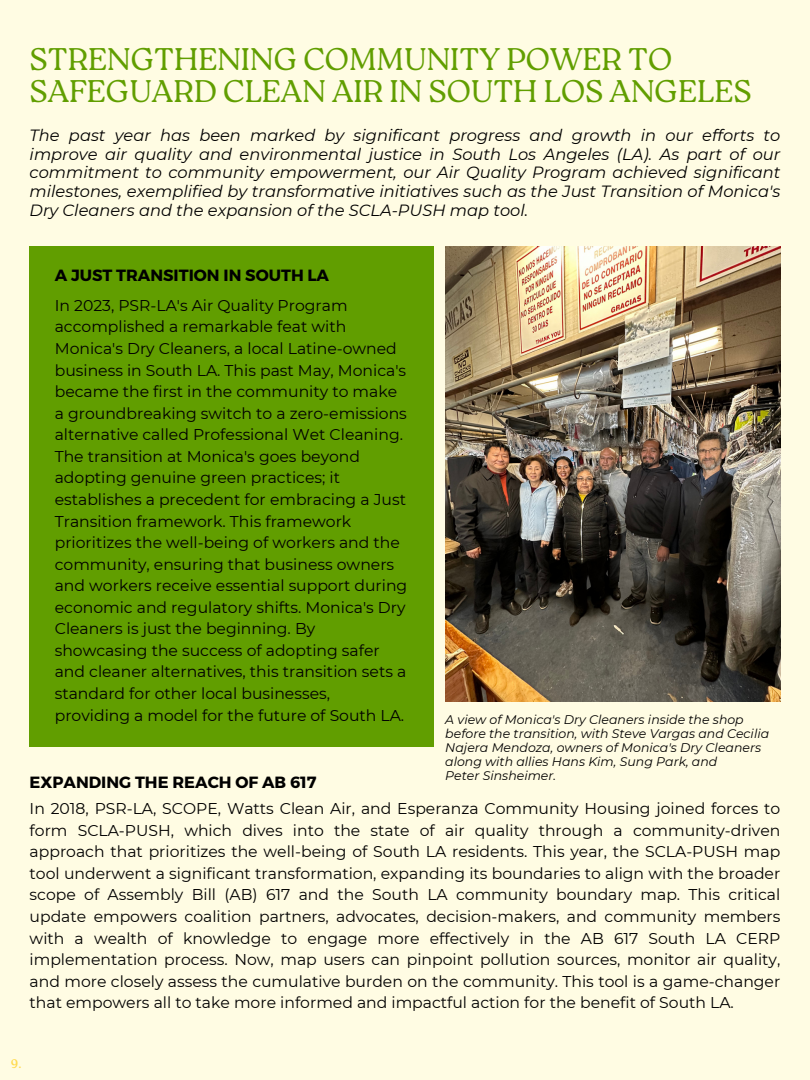
<style>
.page{position:relative;width:810px;height:1080px;background:#fffce3}
.page>*{position:absolute;margin:0;border:0;box-sizing:border-box;transform-origin:0 0}
.t1{font:300 31.25px/31.9px "Roca Two";color:#619e00}
.t2{font:italic 16.25px/18.8px "Montserrat";color:#000;text-align:justify}
.t3{font:700 16.25px "Montserrat";color:#000}
.t4{font:15.62px/21.5px "Montserrat";color:#000;text-align:justify}
.t5{font:italic 12.5px/14px "Montserrat";color:#000}
.t6{font:12.5px "Roca Two";color:#ffdb51}
</style>
<div class="page">
<img style="left:445px;top:247px;width:335px;height:455px">
<div style="left:30px;top:247px;width:404px;height:500px;background:#619e00"></div>
<p class="t1" style="left:30px;top:43px;width:723px">STRENGTHENING COMMUNITY POWER TO<br>SAFEGUARD CLEAN AIR IN SOUTH LOS ANGELES</p>
<p class="t2" style="left:30px;top:126px;width:752px">The past year has been marked by significant progress and growth in our efforts to improve air quality and environmental justice in South Los Angeles (LA). As part of our commitment to community empowerment, our Air Quality Program achieved significant milestones, exemplified by transformative initiatives such as the Just Transition of Monica's Dry Cleaners and the expansion of the SCLA-PUSH map tool.</p>
<p class="t3" style="left:55px;top:265px;width:276px">A JUST TRANSITION IN SOUTH LA</p>
<p class="t4" style="left:55px;top:295px;width:354px;text-align:left">In 2023, PSR-LA's Air Quality Program accomplished a remarkable feat with Monica's Dry Cleaners, a local Latine-owned business in South LA. This past May, Monica's became the first in the community to make a groundbreaking switch to a zero-emissions alternative called Professional Wet Cleaning.<br>The transition at Monica's goes beyond adopting genuine green practices; it establishes a precedent for embracing a Just Transition framework. This framework prioritizes the well-being of workers and the community, ensuring that business owners and workers receive essential support during economic and regulatory shifts. Monica's Dry Cleaners is just the beginning. By showcasing the success of adopting safer and cleaner alternatives, this transition sets a standard for other local businesses, providing a model for the future of South LA.</p>
<p class="t3" style="left:30px;top:771px;width:289px">EXPANDING THE REACH OF AB 617</p>
<p class="t5" style="left:445px;top:712px;width:325px">A view of Monica's Dry Cleaners inside the shop before the transition, with Steve Vargas and Cecilia Najera Mendoza, owners of Monica's Dry Cleaners along with allies Hans Kim, Sung Park, and</p>
<p class="t5" style="left:445px;top:768px;width:112px">Peter Sinsheimer.</p>
<p class="t4" style="left:30px;top:798px;width:752px">In 2018, PSR-LA, SCOPE, Watts Clean Air, and Esperanza Community Housing joined forces to form SCLA-PUSH, which dives into the state of air quality through a community-driven approach that prioritizes the well-being of South LA residents. This year, the SCLA-PUSH map tool underwent a significant transformation, expanding its boundaries to align with the broader scope of Assembly Bill (AB) 617 and the South LA community boundary map. This critical update empowers coalition partners, advocates, decision-makers, and community members with a wealth of knowledge to engage more effectively in the AB 617 South LA CERP implementation process. Now, map users can pinpoint pollution sources, monitor air quality, and more closely assess the cumulative burden on the community. This tool is a game-changer that empowers all to take more informed and impactful action for the benefit of South LA.</p>
<p class="t6" style="left:11px;top:1057px;width:12px">9.</p>
</div>
